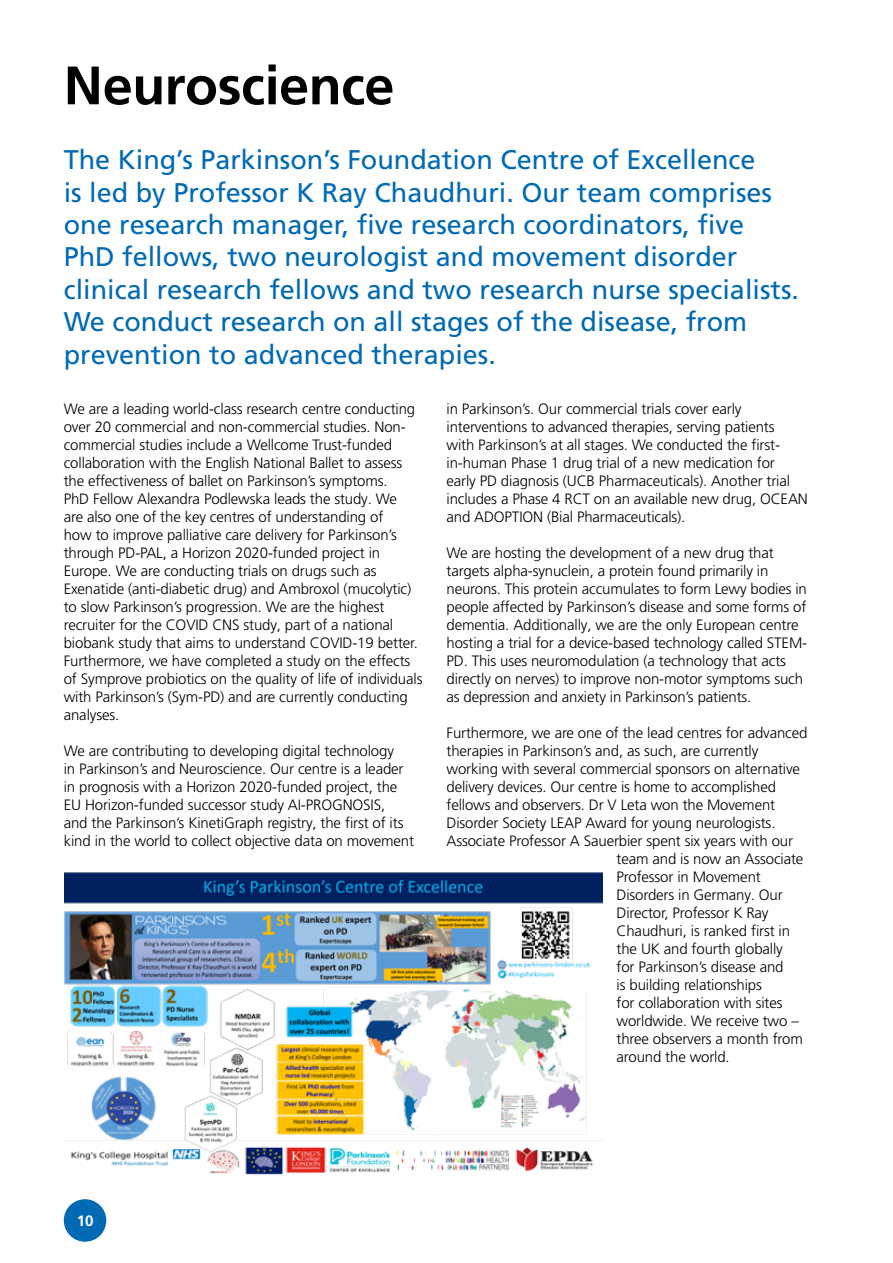
<style>
.page{position:relative;width:893px;height:1263px;background:#fff}
.page>*{position:absolute;margin:0;border:0;box-sizing:border-box;transform-origin:0 0}
.t1{font:700 54px "Frutiger LT Pro";letter-spacing:-.01em;color:#000}
.t2{font:27px/32.4px "Frutiger LT Pro";color:#006ab4}
.t3{font:300 15px/18px "Frutiger LT Pro";letter-spacing:-.01em;color:#000}
.t4{font:700 15px "Frutiger LT Pro";color:#fff}
</style>
<div class="page">
<div style="left:64px;top:1199px;width:42px;height:43px;background:#006ab4;border-radius:50%"></div>
<img style="left:65px;top:872px;width:538px;height:303px">
<h1 class="t1" style="left:64px;top:53px;width:332px">Neuroscience</h1>
<p class="t2" style="left:64px;top:144px;width:737px">The King’s Parkinson’s Foundation Centre of Excellence<br>is led by Professor K Ray Chaudhuri. Our team comprises one research manager, five research coordinators, five PhD fellows, two neurologist and movement disorder clinical research fellows and two research nurse specialists.<br>We conduct research on all stages of the disease, from prevention to advanced therapies.</p>
<p class="t3" style="left:64px;top:400px;width:360px">We are a leading world-class research centre conducting over 20 commercial and non-commercial studies. Non&shy;commercial studies include a Wellcome Trust-funded collaboration with the English National Ballet to assess the effectiveness of ballet on Parkinson’s symptoms.<br>PhD Fellow Alexandra Podlewska leads the study. We<br>are also one of the key centres of understanding of<br>how to improve palliative care delivery for Parkinson’s through PD-PAL, a Horizon 2020-funded project in Europe. We are conducting trials on drugs such as Exenatide (anti-diabetic drug) and Ambroxol (mucolytic) to slow Parkinson’s progression. We are the highest recruiter for the COVID CNS study, part of a national biobank study that aims to understand COVID-19 better.<br>Furthermore, we have completed a study on the effects of Symprove probiotics on the quality of life of individuals with Parkinson’s (Sym-PD) and are currently conducting analyses.</p>
<p class="t3" style="left:64px;top:742px;width:352px">We are contributing to developing digital technology<br>in Parkinson’s and Neuroscience. Our centre is a leader in prognosis with a Horizon 2020-funded project, the EU Horizon-funded successor study AI-PROGNOSIS,<br>and the Parkinson’s KinetiGraph registry, the first of its kind in the world to collect objective data on movement</p>
<p class="t3" style="left:446px;top:400px;width:363px">in Parkinson’s. Our commercial trials cover early interventions to advanced therapies, serving patients<br>with Parkinson’s at all stages. We conducted the first&shy;in-human Phase 1 drug trial of a new medication for early PD diagnosis (UCB Pharmaceuticals). Another trial includes a Phase 4 RCT on an available new drug, OCEAN and ADOPTION (Bial Pharmaceuticals).</p>
<p class="t3" style="left:446px;top:544px;width:362px">We are hosting the development of a new drug that targets alpha-synuclein, a protein found primarily in neurons. This protein accumulates to form Lewy bodies in people affected by Parkinson’s disease and some forms of dementia. Additionally, we are the only European centre hosting a trial for a device-based technology called STEM-PD. This uses neuromodulation (a technology that acts directly on nerves) to improve non-motor symptoms such as depression and anxiety in Parkinson’s patients.</p>
<p class="t3" style="left:446px;top:724px;width:362px">Furthermore, we are one of the lead centres for advanced</p>
<p class="t3" style="left:446px;top:742px;width:313px">therapies in Parkinson’s and, as such, are currently</p>
<p class="t3" style="left:446px;top:760px;width:355px">working with several commercial sponsors on alternative</p>
<p class="t3" style="left:446px;top:778px;width:331px">delivery devices. Our centre is home to accomplished</p>
<p class="t3" style="left:446px;top:796px;width:330px">fellows and observers. Dr V Leta won the Movement</p>
<p class="t3" style="left:446px;top:814px;width:330px">Disorder Society LEAP Award for young neurologists.</p>
<p class="t3" style="left:446px;top:832px;width:348px">Associate Professor A Sauerbier spent six years with our</p>
<p class="t3" style="left:617px;top:850px;width:188px">team and is now an Associate</p>
<p class="t3" style="left:617px;top:868px;width:146px">Professor in Movement</p>
<p class="t3" style="left:617px;top:886px;width:168px">Disorders in Germany. Our</p>
<p class="t3" style="left:617px;top:904px;width:153px">Director, Professor K Ray</p>
<p class="t3" style="left:617px;top:922px;width:175px">Chaudhuri, is ranked first in</p>
<p class="t3" style="left:617px;top:940px;width:168px">the UK and fourth globally</p>
<p class="t3" style="left:617px;top:958px;width:168px">for Parkinson’s disease and</p>
<p class="t3" style="left:617px;top:976px;width:147px">is building relationships</p>
<p class="t3" style="left:617px;top:994px;width:167px">for collaboration with sites</p>
<p class="t3" style="left:617px;top:1012px;width:184px">worldwide. We receive two –</p>
<p class="t3" style="left:617px;top:1030px;width:188px">three observers a month from</p>
<p class="t3" style="left:617px;top:1048px;width:115px">around the world.</p>
<p class="t4" style="left:77px;top:1212px;width:18px">10</p>
</div>
